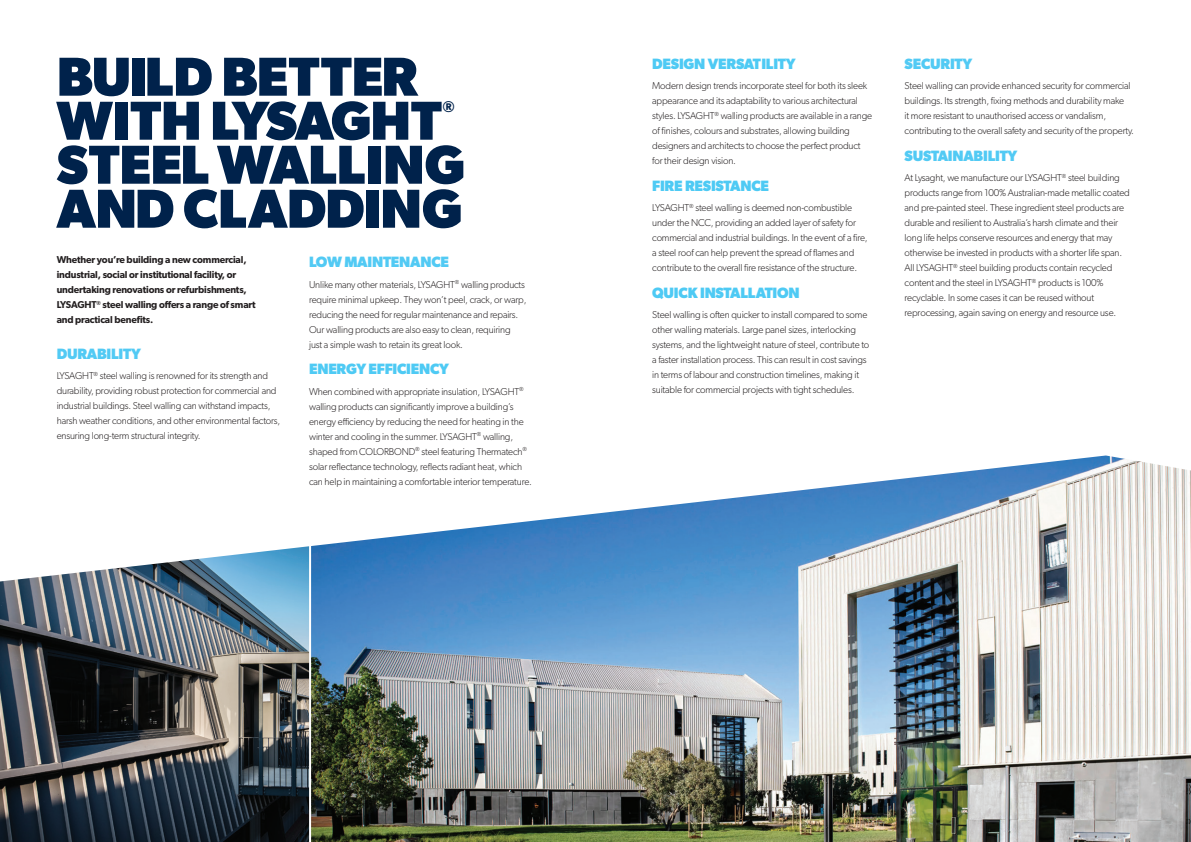
<style>
.page{position:relative;width:1191px;height:842px;background:#fff}
.page>*{position:absolute;margin:0;border:0;box-sizing:border-box;transform-origin:0 0}
.t1{font:700 55px/44px "Gibson";letter-spacing:-.01em;color:#00224b}
.t2{font:700 15.6px "Gibson";color:#00224b}
.Lysaght_-_Sub-Head{font:700 15px "Gibson";letter-spacing:-.015em;color:#4ecaf4}
.Lysaght_-_Lead_In_Intro{font:700 15px "Gibson";letter-spacing:-.015em;color:#52caf4}
.Lysaght_-_Body_Copy{font:300 10px/15px "Gibson";letter-spacing:-.015em;color:#231f20}
.Lysaght_-_Sub-Head-2{font:300 10px/15px "Gibson";letter-spacing:-.015em;color:#231f20}
.Lysaght_-_Body_Copy-2{font:600 10px/15px "Gibson";letter-spacing:-.015em;color:#231f20}
</style>
<div class="page">
<img style="left:0;top:581px;width:309px;height:261px">
<img style="left:309px;top:581px;width:882px;height:261px">
<svg style="left:5px;top:455px;width:1186px;height:126px"></svg>
<p class="t1" style="left:57px;top:53px;width:386px">BUILD BETTER<br>WITH LYSAGHT</p>
<p class="t2" style="left:443px;top:97px;width:13px">®</p>
<p class="t1" style="left:57px;top:141px;width:410px">STEEL WALLING<br>AND CLADDING</p>
<p class="Lysaght_-_Body_Copy-2" style="left:57px;top:252px;width:200px">Whether you’re building a new commercial, industrial, social or institutional facility, or undertaking renovations or refurbishments, LYSAGHT<sup>®</sup> steel walling offers a range of smart and practical benefits.</p>
<p class="Lysaght_-_Lead_In_Intro" style="left:57px;top:344px;width:86px">DURABILITY</p>
<p class="Lysaght_-_Sub-Head-2" style="left:57px;top:368px;width:225px">LYSAGHT<sup>®</sup> steel walling is renowned for its strength and durability, providing robust protection for commercial and industrial buildings. Steel walling can withstand impacts, harsh weather conditions, and other environmental factors, ensuring long-term structural integrity.</p>
<p class="Lysaght_-_Lead_In_Intro" style="left:309px;top:253px;width:141px">LOW MAINTENANCE</p>
<p class="Lysaght_-_Body_Copy" style="left:309px;top:276px;width:219px">Unlike many other materials, LYSAGHT<sup>®</sup> walling products require minimal upkeep. They won’t peel, crack, or warp, reducing the need for regular maintenance and repairs.<br>Our walling products are also easy to clean, requiring<br>just a simple wash to retain its great look.</p>
<p class="Lysaght_-_Sub-Head" style="left:309px;top:360px;width:141px">ENERGY EFFICIENCY</p>
<p class="Lysaght_-_Body_Copy" style="left:309px;top:383px;width:224px">When combined with appropriate insulation, LYSAGHT<sup>® </sup>walling products can significantly improve a building’s energy efficiency by reducing the need for heating in the winter and cooling in the summer. LYSAGHT<sup>®</sup> walling, shaped from COLORBOND<sup>®</sup> steel featuring Thermatech<sup>® </sup>solar reflectance technology, reflects radiant heat, which can help in maintaining a comfortable interior temperature.</p>
<p class="Lysaght_-_Sub-Head" style="left:652px;top:55px;width:145px">DESIGN VERSATILITY</p>
<p class="Lysaght_-_Body_Copy" style="left:652px;top:78px;width:221px">Modern design trends incorporate steel for both its sleek appearance and its adaptability to various architectural styles. LYSAGHT<sup>®</sup> walling products are available in a range of finishes, colours and substrates, allowing building designers and architects to choose the perfect product for their design vision.</p>
<p class="Lysaght_-_Sub-Head" style="left:652px;top:177px;width:118px">FIRE RESISTANCE</p>
<p class="Lysaght_-_Body_Copy" style="left:652px;top:200px;width:217px">LYSAGHT<sup>®</sup> steel walling is deemed non-combustible under the NCC, providing an added layer of safety for commercial and industrial buildings. In the event of a fire, a steel roof can help prevent the spread of flames and contribute to the overall fire resistance of the structure.</p>
<p class="Lysaght_-_Sub-Head" style="left:652px;top:284px;width:149px">QUICK INSTALLATION</p>
<p class="Lysaght_-_Body_Copy" style="left:652px;top:307px;width:219px">Steel walling is often quicker to install compared to some other walling materials. Large panel sizes, interlocking systems, and the lightweight nature of steel, contribute to a faster installation process. This can result in cost savings in terms of labour and construction timelines, making it suitable for commercial projects with tight schedules.</p>
<p class="Lysaght_-_Lead_In_Intro" style="left:904px;top:55px;width:69px">SECURITY</p>
<p class="Lysaght_-_Body_Copy" style="left:904px;top:78px;width:231px">Steel walling can provide enhanced security for commercial buildings. Its strength, fixing methods and durability make<br>it more resistant to unauthorised access or vandalism, contributing to the overall safety and security of the property.</p>
<p class="Lysaght_-_Lead_In_Intro" style="left:904px;top:147px;width:114px">SUSTAINABILITY</p>
<p class="Lysaght_-_Body_Copy" style="left:904px;top:170px;width:227px">At Lysaght, we manufacture our LYSAGHT<sup>®</sup> steel building products range from 100% Australian-made metallic coated and pre-painted steel. These ingredient steel products are durable and resilient to Australia’s harsh climate and their long life helps conserve resources and energy that may otherwise be invested in products with a shorter life span.<br>All LYSAGHT<sup>®</sup> steel building products contain recycled content and the steel in LYSAGHT<sup>®</sup> products is 100% recyclable. In some cases it can be reused without reprocessing, again saving on energy and resource use.</p>
</div>
